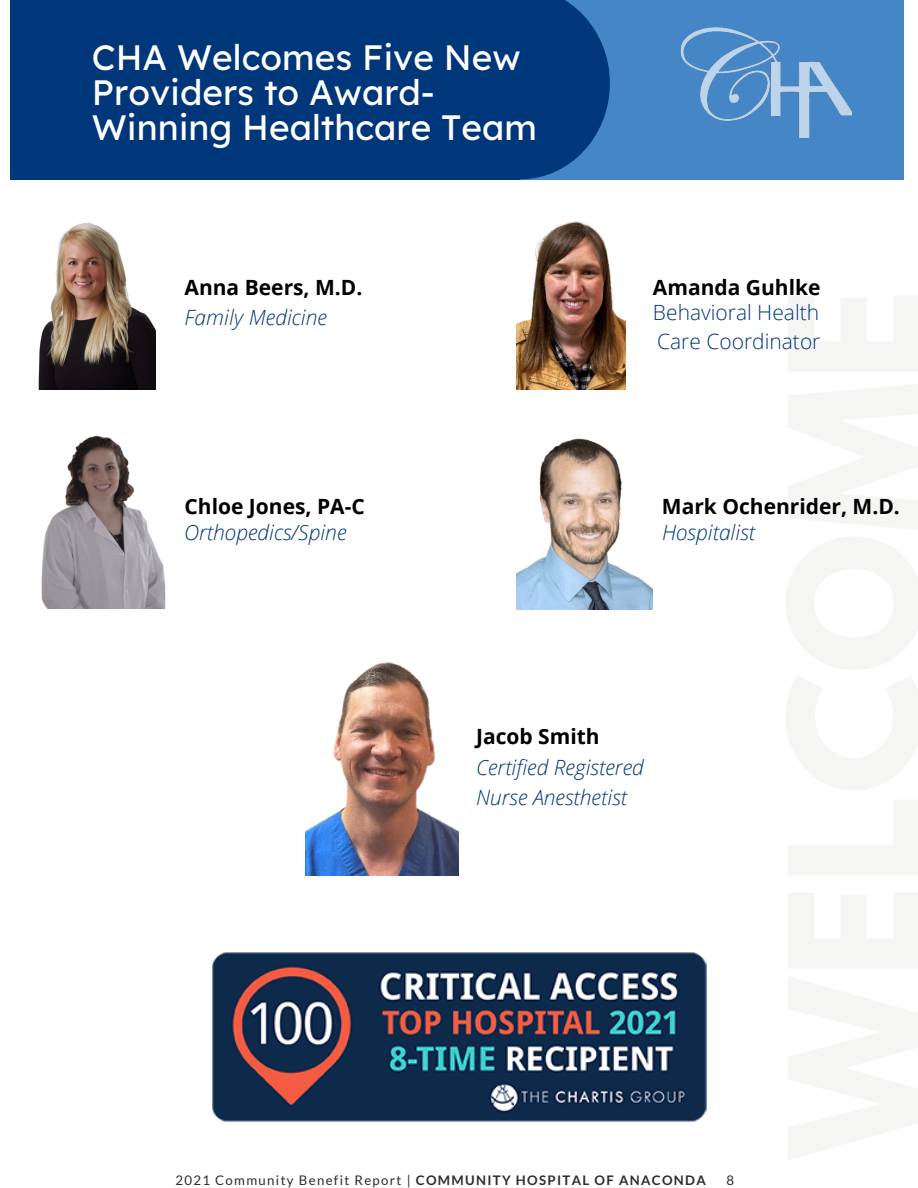
<style>
.page{position:relative;width:918px;height:1188px;background:#fff}
.page>*{position:absolute;margin:0;border:0;box-sizing:border-box;transform-origin:0 0}
.t1{font:35.25px/34.8px "Lexend Deca";color:#fff}
.t2{font:italic 300 21px/29.2px "Open Sans";color:#00377b}
.t3{font:700 21px "Open Sans";color:#000}
.t4{font:300 21px/29.2px "Open Sans";color:#00377b}
.t5{font:13.2px "Lato";letter-spacing:.1em;color:#2c2c29}
.s1{font-weight:700}
</style>
<div class="page">
<div style="left:11px;top:0;width:509px;height:180px;background:#00377b"></div>
<div style="left:520px;top:0;width:384px;height:180px;background:#4586c6"></div>
<svg style="left:520px;top:0;width:90px;height:179px"></svg>
<img style="left:680px;top:27px;width:172px;height:111px">
<img style="left:38px;top:222px;width:117px;height:168px">
<img style="left:41px;top:435px;width:125px;height:174px">
<img style="left:517px;top:438px;width:136px;height:171px">
<img style="left:517px;top:221px;width:109px;height:169px">
<img style="left:306px;top:662px;width:153px;height:214px">
<img style="left:212px;top:952px;width:494px;height:170px">
<h1 class="t1" style="left:92px;top:39px;width:447px">CHA Welcomes Five New<br>Providers to Award-<br>Winning Healthcare Team</h1>
<p class="t3" style="left:185px;top:272px;width:179px">Anna Beers, M.D.</p>
<p class="t2" style="left:185px;top:302px;width:144px">Family Medicine</p>
<p class="t3" style="left:185px;top:492px;width:182px">Chloe Jones, PA-C</p>
<p class="t2" style="left:184px;top:517px;width:164px">Orthopedics/Spine</p>
<p class="t3" style="left:653px;top:272px;width:169px">Amanda Guhlke</p>
<p class="t4" style="left:653px;top:297px;width:169px">Behavioral Health<br>Care Coordinator</p>
<p class="t3" style="left:662px;top:492px;width:239px">Mark Ochenrider, M.D.</p>
<p class="t2" style="left:662px;top:517px;width:95px">Hospitalist</p>
<p class="t3" style="left:476px;top:721px;width:125px">Jacob Smith</p>
<p class="t2" style="left:476px;top:753px;width:169px">Certified Registered<br>Nurse Anesthetist</p>
<p class="t5" style="left:175px;top:1172px;width:532px">2021 Community Benefit Report | <span class="s1">COMMUNITY HOSPITAL OF ANACONDA</span></p>
<p class="t5" style="left:727px;top:1172px;width:9px">8</p>
</div>
